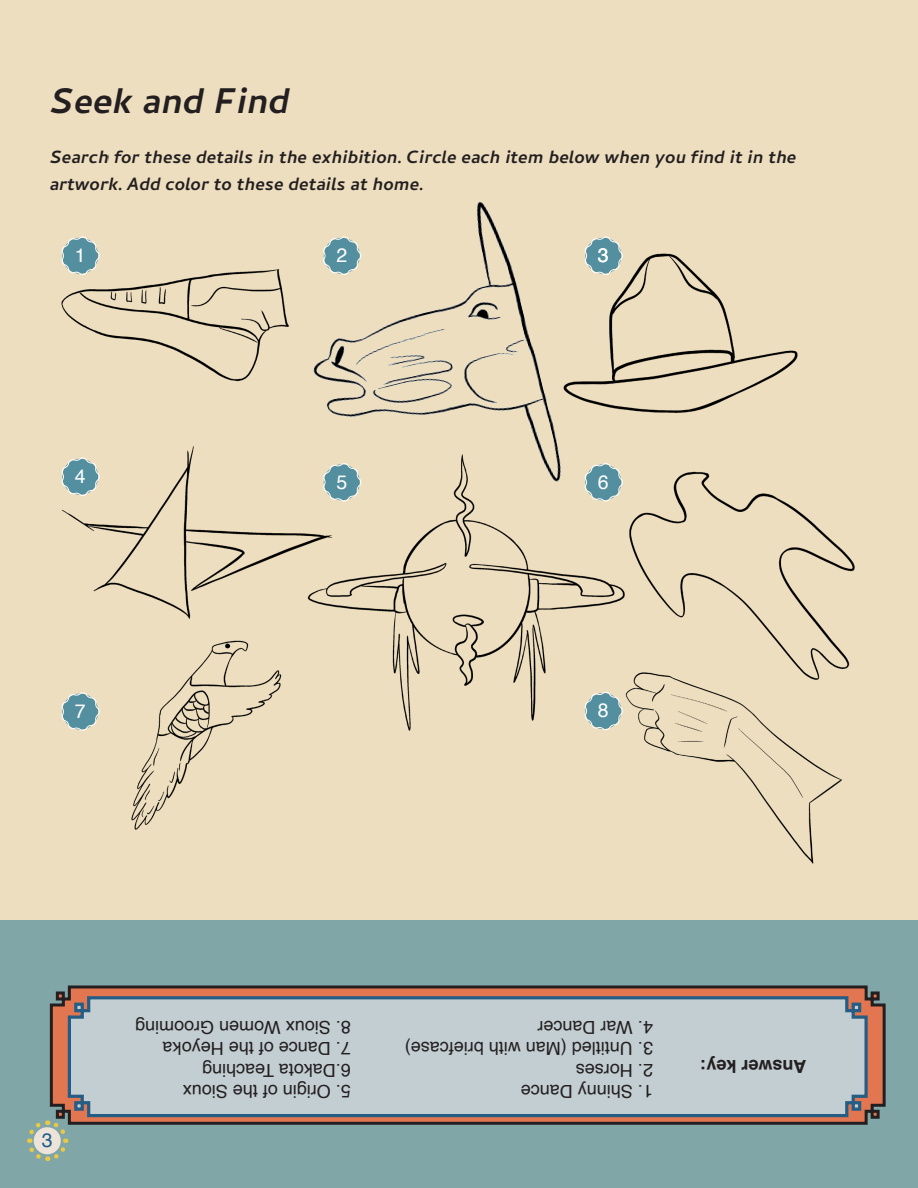
<style>
.page{position:relative;width:918px;height:1188px;background:#eddebf}
.page>*{position:absolute;margin:0;border:0;box-sizing:border-box;transform-origin:0 0}
.t1{font:italic 700 45px "Cambay Devanagari";color:#231f20}
.t2{font:italic 700 22.5px "Cambay Devanagari";color:#231f20}
.t3{font:19.5px "Helvetica";color:#fff}
.t4{font:19.5px "Helvetica";color:#195c89}
.t5{font:18px "Helvetica";color:#231f20}
.t6{font:700 18px "Helvetica";color:#231f20}
</style>
<div class="page">
<div style="left:0;top:920px;width:918px;height:268px;background:#81a6a8"></div>
<svg style="left:49px;top:985px;width:837px;height:140px;background:#995d48"></svg>
<svg style="left:66px;top:995px;width:803px;height:124px;background:#bac3c8"></svg>
<svg style="left:27px;top:1118px;width:43px;height:43px"></svg>
<img style="left:61px;top:236px;width:47px;height:101px">
<img style="left:638px;top:720px;width:204px;height:144px">
<img style="left:630px;top:493px;width:225px;height:227px">
<img style="left:734px;top:350px;width:64px;height:46px">
<img style="left:392px;top:638px;width:238px;height:93px">
<img style="left:61px;top:457px;width:47px;height:75px">
<img style="left:61px;top:581px;width:221px;height:249px">
<img style="left:108px;top:179px;width:626px;height:459px">
<p class="t1" style="left:50px;top:72px;width:242px">Seek and Find</p>
<p class="t2" style="left:50px;top:142px;width:748px">Search for these details in the exhibition. Circle each item below when you find it in the</p>
<p class="t2" style="left:50px;top:169px;width:375px">artwork. Add color to these details at home.</p>
<p class="t3" style="left:75px;top:240px;width:12px">1</p>
<p class="t3" style="left:336px;top:240px;width:12px">2</p>
<p class="t3" style="left:598px;top:240px;width:12px">3</p>
<p class="t3" style="left:75px;top:461px;width:12px">4</p>
<p class="t3" style="left:336px;top:468px;width:12px">5</p>
<p class="t3" style="left:598px;top:467px;width:12px">6</p>
<p class="t3" style="left:75px;top:696px;width:12px">7</p>
<p class="t3" style="left:598px;top:696px;width:12px">8</p>
<p class="t4" style="left:42px;top:1125px;width:12px">3</p>
<p class="t5" style="left:351px;top:1041px;width:217px;rotate:-180deg">8. Sioux Women Grooming</p>
<p class="t5" style="left:653px;top:1041px;width:117px;rotate:-180deg">4. War Dancer</p>
<p class="t5" style="left:351px;top:1062px;width:190px;rotate:-180deg">7. Dance of the Heyoka</p>
<p class="t5" style="left:351px;top:1084px;width:150px;rotate:-180deg">6.Dakota Teaching</p>
<p class="t5" style="left:653px;top:1062px;width:250px;rotate:-180deg">3. Untitled (Man with briefcase)</p>
<p class="t5" style="left:653px;top:1084px;width:79px;rotate:-180deg">2. Horses</p>
<p class="t6" style="left:807px;top:1077px;width:108px;rotate:-180deg">Answer key:</p>
<p class="t5" style="left:351px;top:1106px;width:170px;rotate:-180deg">5. Origin of the Sioux</p>
<p class="t5" style="left:653px;top:1106px;width:134px;rotate:-180deg">1. Shinny Dance</p>
</div>
